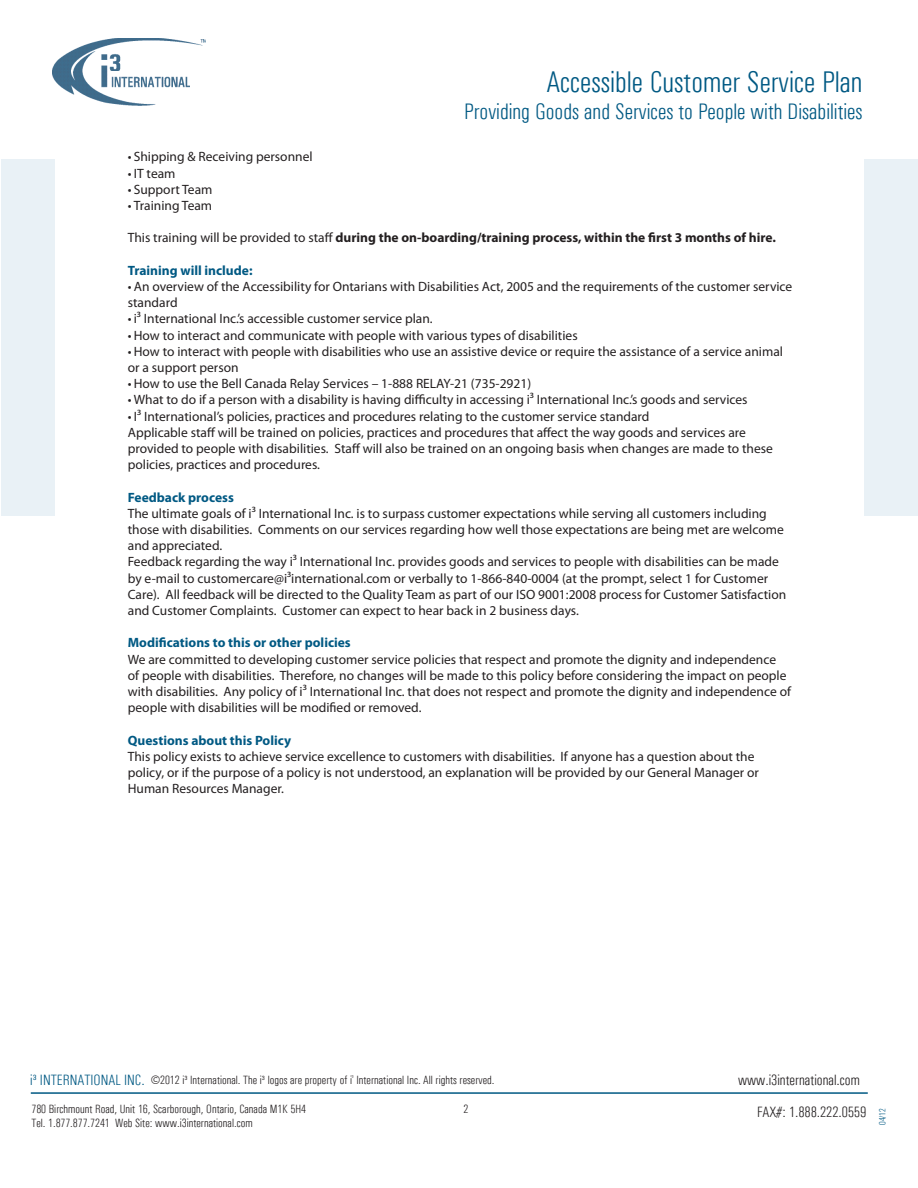
<style>
.page{position:relative;width:918px;height:1188px;background:#fff}
.page>*{position:absolute;margin:0;border:0;box-sizing:border-box;transform-origin:0 0}
.t1{font:300 condensed 30px "Univers";color:#005983}
.t2{font:300 condensed 22.5px "Univers";color:#005983}
.t3{font:300 condensed 15px "Univers";color:#231f20}
.t4{font:13.5px/16.2px "Myriad Pro";color:#231f20}
.t5{font:700 13.5px "Myriad Pro";color:#231f20}
.t6{font:700 13.5px "Myriad Pro";color:#005983}
.t7{font:300 condensed 12px "Univers";color:#231f20}
.t8{font:300 condensed 9px "Univers";color:#005983}
.s1{font-weight:400}
.s2{font-size:15px;color:#005983}
.s3{font-size:18px}
</style>
<div class="page">
<div style="left:865px;top:159px;width:53px;height:357px;background:#e9f1f6"></div>
<div style="left:1px;top:159px;width:54px;height:357px;background:#e9f1f6"></div>
<hr style="left:31px;top:1092px;width:837px;height:2px;background:#005983">
<img style="left:53px;top:38px;width:153px;height:67px">
<h1 class="t1" style="left:546px;top:64px;width:318px">Accessible Customer Service Plan</h1>
<h2 class="t2" style="left:464px;top:98px;width:400px">Providing Goods and Services to People with Disabilities</h2>
<p class="t4" style="left:128px;top:148px;width:186px">• Shipping &amp; Receiving personnel</p>
<p class="t4" style="left:128px;top:165px;width:49px">• IT team</p>
<p class="t4" style="left:128px;top:181px;width:86px">• Support Team</p>
<p class="t4" style="left:128px;top:197px;width:86px">• Training Team</p>
<p class="t5" style="left:128px;top:229px;width:650px"><span class="s1">This training will be provided to staff</span> during the on-boarding/training process, within the first 3 months of hire.</p>
<p class="t6" style="left:128px;top:261px;width:126px">Training will include:</p>
<p class="t4" style="left:128px;top:278px;width:666px">• An overview of the Accessibility for Ontarians with Disabilities Act, 2005 and the requirements of the customer service standard</p>
<p class="t4" style="left:128px;top:310px;width:306px">• i³ International Inc.’s accessible customer service plan.</p>
<p class="t4" style="left:128px;top:327px;width:451px">• How to interact and communicate with people with various types of disabilities</p>
<p class="t4" style="left:128px;top:343px;width:657px">• How to interact with people with disabilities who use an assistive device or require the assistance of a service animal or a support person</p>
<p class="t4" style="left:128px;top:375px;width:405px">• How to use the Bell Canada Relay Services – 1-888 RELAY-21 (735-2921)</p>
<p class="t4" style="left:128px;top:391px;width:621px">• What to do if a person with a disability is having difficulty in accessing i³ International Inc.’s goods and services</p>
<p class="t4" style="left:128px;top:408px;width:647px">• I³ International’s policies, practices and procedures relating to the customer service standard<br>Applicable staff will be trained on policies, practices and procedures that affect the way goods and services are provided to people with disabilities. Staff will also be trained on an ongoing basis when changes are made to these policies, practices and procedures.</p>
<p class="t6" style="left:128px;top:488px;width:108px">Feedback process</p>
<p class="t4" style="left:128px;top:505px;width:660px">The ultimate goals of i³ International Inc. is to surpass customer expectations while serving all customers including those with disabilities. Comments on our services regarding how well those expectations are being met are welcome and appreciated.<br>Feedback regarding the way i³ International Inc. provides goods and services to people with disabilities can be made by e-mail to customercare@i³international.com or verbally to 1-866-840-0004 (at the prompt, select 1 for Customer Care). All feedback will be directed to the Quality Team as part of our ISO 9001:2008 process for Customer Satisfaction and Customer Complaints. Customer can expect to hear back in 2 business days.</p>
<p class="t6" style="left:128px;top:634px;width:225px">Modifications to this or other policies</p>
<p class="t4" style="left:128px;top:651px;width:665px">We are committed to developing customer service policies that respect and promote the dignity and independence<br>of people with disabilities. Therefore, no changes will be made to this policy before considering the impact on people with disabilities. Any policy of i³ International Inc. that does not respect and promote the dignity and independence of people with disabilities will be modified or removed.</p>
<p class="t6" style="left:128px;top:731px;width:165px">Questions about this Policy</p>
<p class="t4" style="left:128px;top:748px;width:633px">This policy exists to achieve service excellence to customers with disabilities. If anyone has a question about the policy, or if the purpose of a policy is not understood, an explanation will be provided by our General Manager or<br>Human Resources Manager.</p>
<p class="t7" style="left:30px;top:1073px;width:466px"><span class="s2">i³ INTERNATIONAL INC.</span> <span class="s3">©</span>2012 i³ International. The i³ logos are property of i<sup>³</sup> International Inc. All rights reserved.</p>
<p class="t7" style="left:31px;top:1102px;width:276px">780 Birchmount Road, Unit 16, Scarborough, Ontario, Canada M1K 5H4</p>
<p class="t7" style="left:463px;top:1102px;width:6px">2</p>
<p class="t7" style="left:31px;top:1116px;width:223px">Tel. 1.877.877.7241 Web Site: www.i3international.com</p>
<p class="t3" style="left:738px;top:1072px;width:123px">www.i3international.com</p>
<p class="t3" style="left:757px;top:1104px;width:111px">FAX#: 1.888.222.0559</p>
<p class="t8" style="left:877px;top:1125px;width:18px;rotate:-90deg">04/12</p>
</div>
